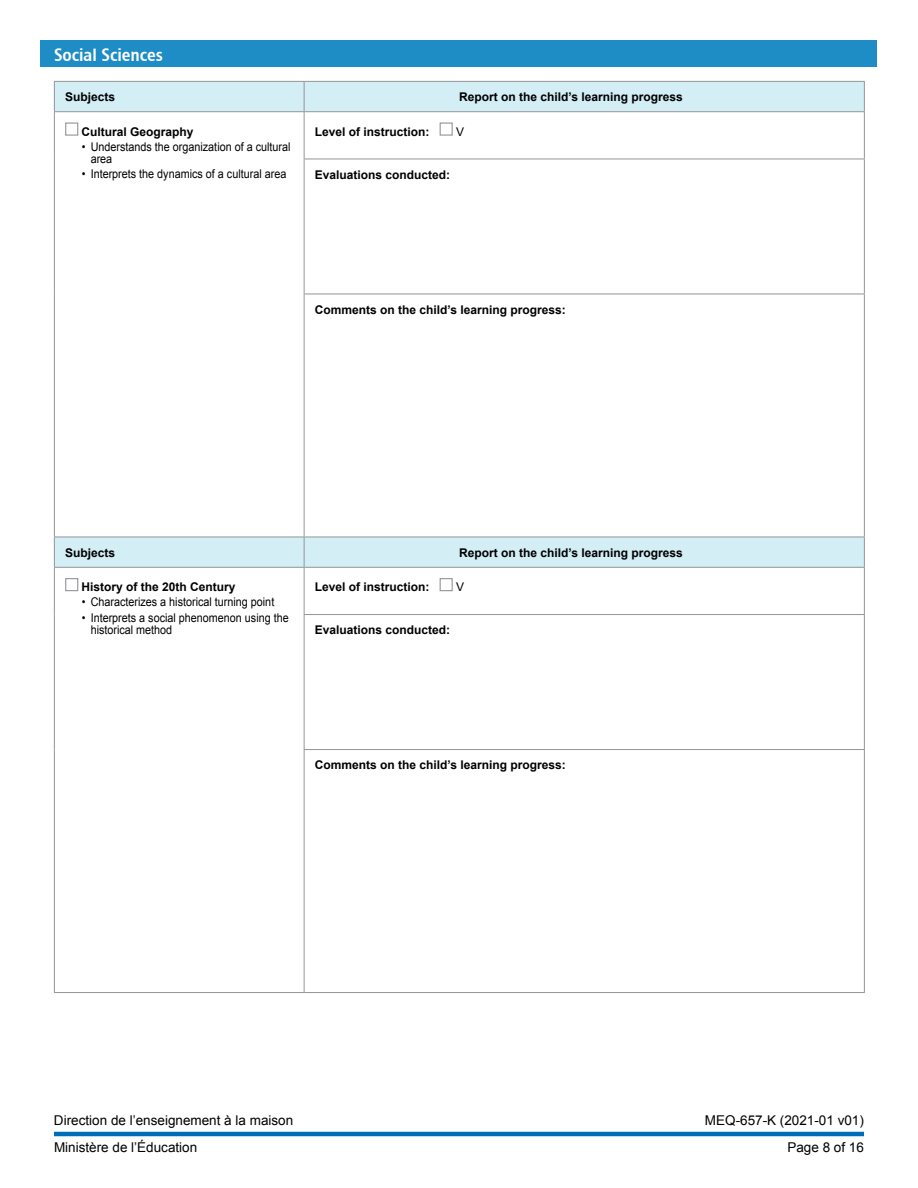
<style>
.page{position:relative;width:918px;height:1188px;background:#fff}
.page>*{position:absolute;margin:0;border:0;box-sizing:border-box;transform-origin:0 0}
.t1{font:18px "Chaloult Cond Demi Gras Normal";color:#fff}
.t2{font:13.5px "Arial";color:#000}
.t3{font:700 12px "Arial";color:#000}
.t4{font:12px/12px "Arial";color:#000;scale:.9 1}
.t5{font:12px "Arial";color:#000}
</style>
<div class="page">
<hr style="left:54px;top:1132px;width:810px;height:4px;background:#006bb7">
<div style="left:40px;top:40px;width:838px;height:28px;background:#1f8dc5"></div>
<svg style="left:55px;top:82px;width:809px;height:485px"></svg>
<hr style="left:54px;top:81px;width:250px;height:1px;background:#939598">
<svg style="left:54px;top:82px;width:1px;height:29px"></svg>
<hr style="left:304px;top:81px;width:561px;height:1px;background:#939598">
<svg style="left:304px;top:82px;width:1px;height:29px"></svg>
<svg style="left:864px;top:82px;width:1px;height:29px"></svg>
<hr style="left:54px;top:111px;width:250px;height:1px;background:#939598">
<hr style="left:54px;top:112px;width:1px;height:47px;background:#939598">
<hr style="left:304px;top:111px;width:561px;height:1px;background:#939598">
<hr style="left:304px;top:112px;width:1px;height:47px;background:#939598">
<hr style="left:864px;top:112px;width:1px;height:47px;background:#939598">
<hr style="left:54px;top:159px;width:1px;height:135px;background:#939598">
<hr style="left:304px;top:159px;width:561px;height:1px;background:#939598">
<hr style="left:304px;top:159px;width:1px;height:135px;background:#939598">
<hr style="left:864px;top:159px;width:1px;height:135px;background:#939598">
<hr style="left:54px;top:294px;width:1px;height:243px;background:#939598">
<hr style="left:304px;top:294px;width:561px;height:1px;background:#939598">
<hr style="left:304px;top:294px;width:1px;height:243px;background:#939598">
<hr style="left:864px;top:294px;width:1px;height:243px;background:#939598">
<hr style="left:54px;top:537px;width:250px;height:1px;background:#939598">
<hr style="left:54px;top:537px;width:1px;height:30px;background:#939598">
<hr style="left:304px;top:537px;width:561px;height:1px;background:#939598">
<hr style="left:304px;top:537px;width:1px;height:30px;background:#939598">
<hr style="left:864px;top:537px;width:1px;height:30px;background:#939598">
<hr style="left:54px;top:567px;width:250px;height:1px;background:#939598">
<hr style="left:54px;top:568px;width:1px;height:47px;background:#939598">
<hr style="left:304px;top:567px;width:561px;height:1px;background:#939598">
<hr style="left:304px;top:568px;width:1px;height:46px;background:#939598">
<hr style="left:864px;top:568px;width:1px;height:46px;background:#939598">
<hr style="left:54px;top:615px;width:1px;height:135px;background:#939598">
<hr style="left:304px;top:614px;width:561px;height:1px;background:#939598">
<hr style="left:304px;top:615px;width:1px;height:134px;background:#939598">
<hr style="left:864px;top:615px;width:1px;height:134px;background:#939598">
<hr style="left:54px;top:750px;width:1px;height:242px;background:#939598">
<hr style="left:304px;top:749px;width:561px;height:1px;background:#939598">
<hr style="left:304px;top:750px;width:1px;height:242px;background:#939598">
<hr style="left:864px;top:750px;width:1px;height:242px;background:#939598">
<hr style="left:54px;top:992px;width:250px;height:1px;background:#939598">
<hr style="left:304px;top:992px;width:561px;height:1px;background:#939598">
<div style="left:65px;top:123px;width:13px;height:13px;border:1px solid #939598"></div>
<div style="left:440px;top:123px;width:13px;height:13px;border:1px solid #939598"></div>
<div style="left:65px;top:578px;width:13px;height:13px;border:1px solid #939598"></div>
<div style="left:440px;top:578px;width:13px;height:13px;border:1px solid #939598"></div>
<h3 class="t1" style="left:54px;top:43px;width:111px">Social Sciences</h3>
<p class="t3" style="left:65px;top:89px;width:52px">Subjects</p>
<p class="t3" style="left:459px;top:89px;width:225px">Report on the child’s learning progress</p>
<p class="t3" style="left:82px;top:124px;width:114px">Cultural Geography</p>
<p class="t4" style="left:91px;top:141px;width:224px;text-indent:-9px">• Understands the organization of a cultural area</p>
<p class="t4" style="left:82px;top:168px;width:229px">• Interprets the dynamics of a cultural area</p>
<p class="t3" style="left:315px;top:124px;width:116px">Level of instruction:</p>
<p class="t5" style="left:456px;top:124px;width:10px">V</p>
<p class="t3" style="left:315px;top:166px;width:137px">Evaluations conducted:</p>
<p class="t3" style="left:315px;top:301px;width:252px">Comments on the child’s learning progress:</p>
<p class="t3" style="left:65px;top:544px;width:52px">Subjects</p>
<p class="t3" style="left:459px;top:544px;width:225px">Report on the child’s learning progress</p>
<p class="t3" style="left:82px;top:579px;width:156px">History of the 20th Century</p>
<p class="t4" style="left:82px;top:596px;width:216px">• Characterizes a historical turning point</p>
<p class="t4" style="left:91px;top:612px;width:222px;text-indent:-9px">• Interprets a social phenomenon using the historical method</p>
<p class="t3" style="left:315px;top:579px;width:116px">Level of instruction:</p>
<p class="t5" style="left:456px;top:579px;width:10px">V</p>
<p class="t3" style="left:315px;top:622px;width:137px">Evaluations conducted:</p>
<p class="t3" style="left:315px;top:757px;width:252px">Comments on the child’s learning progress:</p>
<p class="t2" style="left:54px;top:1112px;width:241px">Direction de l’enseignement à la maison</p>
<p class="t2" style="left:705px;top:1112px;width:161px">MEQ-657-K (2021-01 v01)</p>
<p class="t2" style="left:54px;top:1139px;width:145px">Ministère de l’Éducation</p>
<p class="t2" style="left:787px;top:1139px;width:78px">Page 8 of 16</p>
</div>
